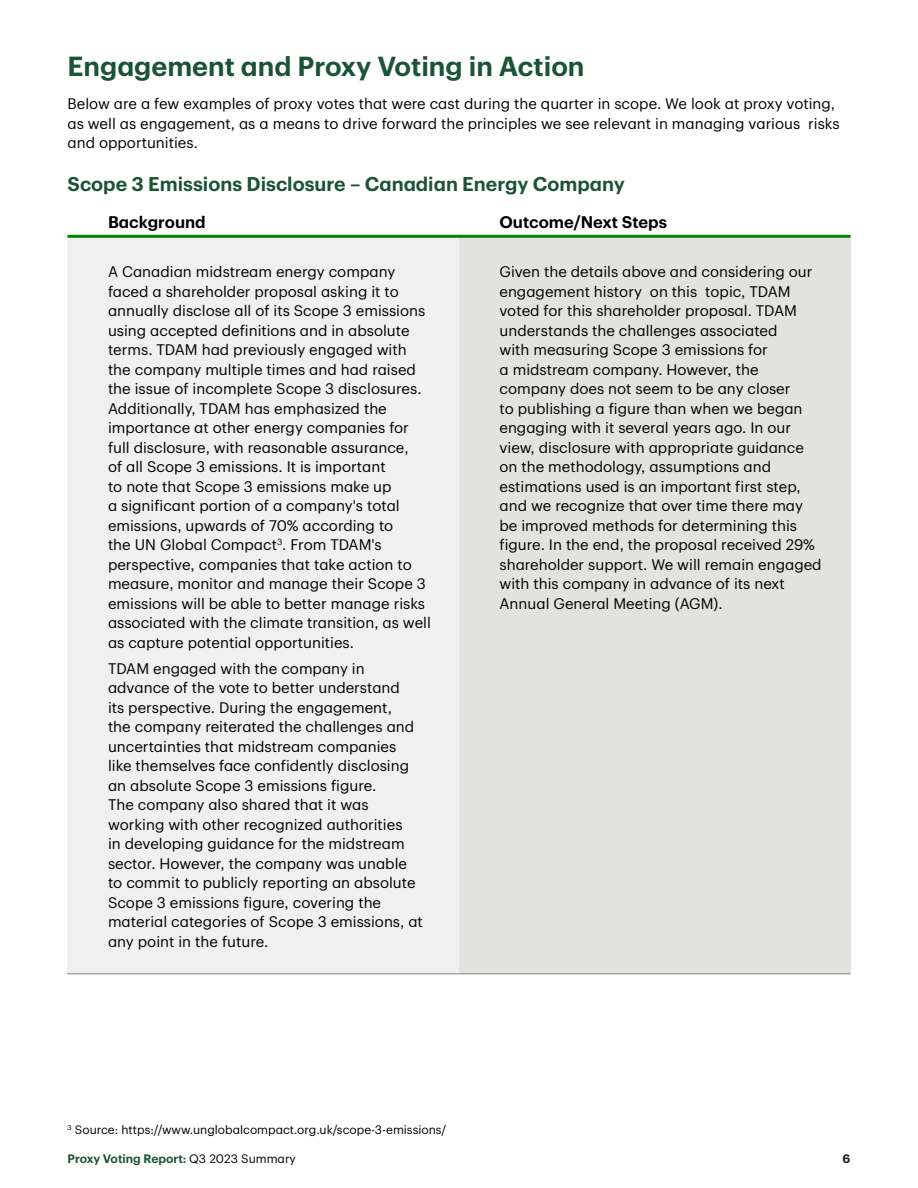
<style>
.page{position:relative;width:918px;height:1188px;background:#fff}
.page>*{position:absolute;margin:0;border:0;box-sizing:border-box;transform-origin:0 0}
.t1{font:600 27px "TD Graphik";color:#1a5336}
.t2{font:600 19.5px "TD Graphik";color:#1a5336}
.t3{font:600 16.5px "TD Graphik";color:#000}
.t4{font:15px/19.5px "TD Graphik";color:#000}
.t5{font:12px "TD Graphik";color:#000}
.t6{font:600 12px "TD Graphik";color:#1a5336}
.t7{font:600 12px "TD Graphik";color:#1c1c1c}
.s1{font-weight:400;color:#000}
</style>
<div class="page">
<div style="left:68px;top:236px;width:391px;height:738px;background:#f0f0f0"></div>
<div style="left:459px;top:236px;width:391px;height:738px;background:#e2e2e0"></div>
<hr style="left:68px;top:974px;width:391px;height:1px;background:#808080">
<hr style="left:68px;top:235px;width:391px;height:3px;background:#038203">
<hr style="left:459px;top:235px;width:391px;height:3px;background:#038203">
<hr style="left:459px;top:974px;width:391px;height:1px;background:#808080">
<h2 class="t1" style="left:68px;top:46px;width:519px">Engagement and Proxy Voting in Action</h2>
<p class="t4" style="left:68px;top:93px;width:774px">Below are a few examples of proxy votes that were cast during the quarter in scope. We look at proxy voting, as well as engagement, as a means to drive forward the principles we see relevant in managing various risks and opportunities.</p>
<h3 class="t2" style="left:68px;top:169px;width:559px">Scope 3 Emissions Disclosure – Canadian Energy Company</h3>
<h4 class="t3" style="left:108px;top:209px;width:99px">Background</h4>
<h4 class="t3" style="left:499px;top:209px;width:169px">Outcome/Next Steps</h4>
<p class="t4" style="left:108px;top:261px;width:324px">A Canadian midstream energy company faced a shareholder proposal asking it to annually disclose all of its Scope 3 emissions using accepted definitions and in absolute terms. TDAM had previously engaged with the company multiple times and had raised the issue of incomplete Scope 3 disclosures.<br>Additionally, TDAM has emphasized the importance at other energy companies for full disclosure, with reasonable assurance,<br>of all Scope 3 emissions. It is important<br>to note that Scope 3 emissions make up<br>a significant portion of a company's total emissions, upwards of 70% according to<br>the UN Global Compact<sup>3</sup>. From TDAM's perspective, companies that take action to measure, monitor and manage their Scope 3 emissions will be able to better manage risks associated with the climate transition, as well as capture potential opportunities.</p>
<p class="t4" style="left:108px;top:657px;width:316px">TDAM engaged with the company in advance of the vote to better understand<br>its perspective. During the engagement,<br>the company reiterated the challenges and uncertainties that midstream companies like themselves face confidently disclosing an absolute Scope 3 emissions figure.<br>The company also shared that it was working with other recognized authorities<br>in developing guidance for the midstream sector. However, the company was unable to commit to publicly reporting an absolute Scope 3 emissions figure, covering the material categories of Scope 3 emissions, at any point in the future.</p>
<p class="t4" style="left:500px;top:261px;width:324px">Given the details above and considering our engagement history on this topic, TDAM voted for this shareholder proposal. TDAM understands the challenges associated<br>with measuring Scope 3 emissions for<br>a midstream company. However, the company does not seem to be any closer<br>to publishing a figure than when we began engaging with it several years ago. In our view, disclosure with appropriate guidance on the methodology, assumptions and estimations used is an important first step, and we recognize that over time there may be improved methods for determining this figure. In the end, the proposal received 29% shareholder support. We will remain engaged with this company in advance of its next Annual General Meeting (AGM).</p>
<p class="t5" style="left:68px;top:1121px;width:380px"><sup>3</sup> Source: https://www.unglobalcompact.org.uk/scope-3-emissions/</p>
<p class="t6" style="left:68px;top:1150px;width:230px">Proxy Voting Report: <span class="s1">Q3 2023 Summary</span></p>
<p class="t7" style="left:843px;top:1150px;width:9px">6</p>
</div>
